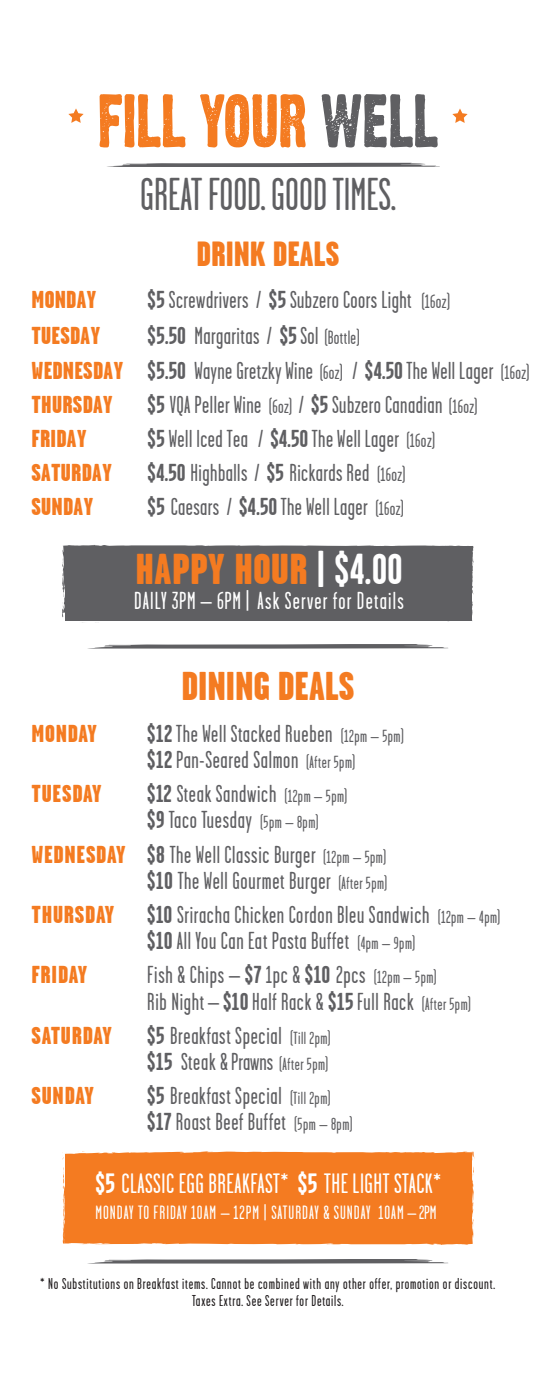
<style>
.page{position:relative;width:536px;height:1386px;background:#fff}
.page>*{position:absolute;margin:0;border:0;box-sizing:border-box;transform-origin:0 0}
.t1{font:66.67px "Dirty Headline";color:#f47b21;scale:.78 1}
.t2{font:46.02px "Garage Gothic";color:#5f5f62}
.t3{font:900 43.23px "Garage Gothic";letter-spacing:.01em;color:#f47b21}
.t4{font:900 40.25px "Garage Gothic";color:#f47b21}
.t5{font:900 35px "Garage Gothic";color:#f47b21}
.t6{font:28px "Garage Gothic";letter-spacing:.02em;color:#fff}
.t7{font:24.5px/26.2px "Garage Gothic";letter-spacing:.025em;color:#5f5f62}
.t8{font:900 24.5px "Garage Gothic";letter-spacing:.01em;color:#f47b21}
.t9{font:24.5px "Garage Gothic";letter-spacing:.05em;color:#fff}
.t10{font:900 24.5px "Garage Gothic";letter-spacing:.03em;color:#f47b21}
.t11{font:19.25px "Garage Gothic";letter-spacing:.05em;color:#fff}
.t12{font:15.75px/17.5px "Garage Gothic";letter-spacing:.05em;color:#231f20;text-align:center}
.s1{color:#5f5f62}
.s2{font-weight:700}
.s3{font-size:19.25px}
.s4{font-weight:900;color:#f47b21}
.s5{font-weight:700;color:#fff}
.s6{font-size:17.5px}
</style>
<div class="page">
<svg style="left:68px;top:108px;width:16px;height:15px"></svg>
<svg style="left:452px;top:108px;width:15px;height:15px"></svg>
<div style="left:62px;top:545px;width:412px;height:78px;background:#5f5f62"></div>
<div style="left:63px;top:1151px;width:410px;height:94px;background:#f47b21"></div>
<svg style="left:471px;top:1209px;width:3px;height:35px"></svg>
<svg style="left:443px;top:1152px;width:32px;height:24px"></svg>
<svg style="left:372px;top:1152px;width:23px;height:4px"></svg>
<svg style="left:271px;top:1155px;width:9px;height:2px"></svg>
<svg style="left:63px;top:1167px;width:3px;height:37px"></svg>
<svg style="left:63px;top:1214px;width:3px;height:24px"></svg>
<svg style="left:138px;top:1240px;width:12px;height:1px"></svg>
<svg style="left:227px;top:1241px;width:15px;height:1px"></svg>
<svg style="left:87px;top:644px;width:361px;height:5px;background:#878789"></svg>
<svg style="left:87px;top:1259px;width:361px;height:5px;background:#878789"></svg>
<svg style="left:107px;top:163px;width:333px;height:4px"></svg>
<h1 class="t1" style="left:98px;top:90px;width:437px">FILL YOUR <span class="s1">WELL</span></h1>
<h2 class="t2" style="left:140px;top:170px;width:257px">GREAT FOOD. GOOD TIMES.</h2>
<h3 class="t5" style="left:196px;top:235px;width:144px">DRINK DEALS</h3>
<p class="t8" style="left:32px;top:286px;width:66px">MONDAY</p>
<p class="t7" style="left:147px;top:287px;width:304px"><span class="s2">$5</span>Screwdrivers / <span class="s2">$5</span> Subzero Coors Light <span class="s3">(16oz)</span></p>
<p class="t8" style="left:32px;top:322px;width:70px">TUESDAY</p>
<p class="t7" style="left:31px;top:319px;width:499px;line-height:34.1px;text-indent:116px"><span class="s2">$5.50</span> Margaritas / <span class="s2">$5</span> Sol <span class="s3">(Bottle)<br></span><span class="s4">WEDNESDAY</span> <span class="s2">$5.50</span> Wayne Gretzky Wine <span class="s3">(6oz)</span> / <span class="s2">$4.50</span> The Well Lager <span class="s3">(16oz)<br></span><span class="s4">THURSDAY</span></p>
<p class="t7" style="left:147px;top:391px;width:331px"><span class="s2">$5</span> VQA Peller Wine <span class="s3">(6oz)</span> / <span class="s2">$5</span> Subzero Canadian <span class="s3">(16oz)</span></p>
<p class="t8" style="left:32px;top:425px;width:57px">FRIDAY</p>
<p class="t7" style="left:147px;top:426px;width:289px"><span class="s2">$5</span> Well Iced Tea / <span class="s2">$4.50</span>The Well Lager <span class="s3">(16oz)</span></p>
<p class="t8" style="left:31px;top:459px;width:82px">SATURDAY</p>
<p class="t7" style="left:147px;top:460px;width:259px"><span class="s2">$4.50</span> Highballs / <span class="s2">$5</span> Rickards Red <span class="s3">(16oz)</span></p>
<p class="t8" style="left:31px;top:493px;width:63px">SUNDAY</p>
<p class="t7" style="left:147px;top:494px;width:258px"><span class="s2">$5</span> Caesars / <span class="s2">$4.50</span>The Well Lager <span class="s3">(16oz)</span></p>
<h3 class="t3" style="left:135px;top:546px;width:268px">HAPPY HOUR <span class="s5">| $4.00</span></h3>
<p class="t9" style="left:134px;top:588px;width:271px">DAILY 3PM – 6PM | Ask Server for Details</p>
<h3 class="t4" style="left:181px;top:664px;width:175px">DINING DEALS</h3>
<p class="t8" style="left:32px;top:720px;width:67px">MONDAY</p>
<p class="t7" style="left:147px;top:721px;width:258px"><span class="s2">$12</span>The Well Stacked Rueben <span class="s6">(12pm – 5pm) </span><span class="s2">$12</span>Pan-Seared Salmon <span class="s6">(After 5pm)</span></p>
<p class="t10" style="left:32px;top:780px;width:72px">TUESDAY</p>
<p class="t7" style="left:147px;top:781px;width:201px"><span class="s2">$12</span> Steak Sandwich <span class="s6">(12pm – 5pm) </span><span class="s2">$9</span> Taco Tuesday <span class="s6">(5pm – 8pm)</span></p>
<p class="t7" style="left:32px;top:841px;width:357px;text-align:right"><span class="s4">WEDNESDAY</span> <span class="s2">$8</span> The Well Classic Burger <span class="s6">(12pm – 5pm) </span><span class="s2">$10</span> The Well Gourmet Burger <span class="s6">(After 5pm)</span></p>
<p class="t10" style="left:32px;top:901px;width:85px">THURSDAY</p>
<p class="t7" style="left:147px;top:902px;width:354px"><span class="s2">$10</span> Sriracha Chicken Cordon Bleu Sandwich <span class="s6">(12pm – 4pm) </span><span class="s2">$10</span>All You Can Eat Pasta Buffet <span class="s6">(4pm – 9pm)</span></p>
<p class="t8" style="left:32px;top:961px;width:57px">FRIDAY</p>
<p class="t7" style="left:147px;top:962px;width:325px">Fish &amp; Chips – <span class="s2">$7</span> 1pc &amp; <span class="s2">$10</span> 2pcs <span class="s6">(12pm – 5pm)<br></span>Rib Night – <span class="s2">$10</span>Half Rack &amp; <span class="s2">$15</span>Full Rack <span class="s6">(After 5pm)</span></p>
<p class="t8" style="left:32px;top:1022px;width:82px">SATURDAY</p>
<p class="t7" style="left:147px;top:1022px;width:185px"><span class="s2">$5</span> Breakfast Special <span class="s6">(Till 2pm) </span><span class="s2">$15</span> Steak &amp; Prawns <span class="s6">(After 5pm)</span></p>
<p class="t8" style="left:32px;top:1082px;width:64px">SUNDAY</p>
<p class="t7" style="left:147px;top:1083px;width:207px"><span class="s2">$5</span> Breakfast Special <span class="s6">(Till 2pm) </span><span class="s2">$17</span> Roast Beef Buffet <span class="s6">(5pm – 8pm)</span></p>
<p class="t6" style="left:95px;top:1169px;width:347px"><span class="s2">$5</span> CLASSIC EGG BREAKFAST* <span class="s2">$5</span> THE LIGHT STACK*</p>
<p class="t11" style="left:95px;top:1203px;width:342px">MONDAY TO FRIDAY 10AM – 12PM | SATURDAY &amp; SUNDAY 10AM – 2PM</p>
<p class="t12" style="left:40px;top:1275px;width:456px">* No Substitutions on Breakfast items. Cannot be combined with any other offer, promotion or discount.<br>Taxes Extra. See Server for Details.</p>
</div>
